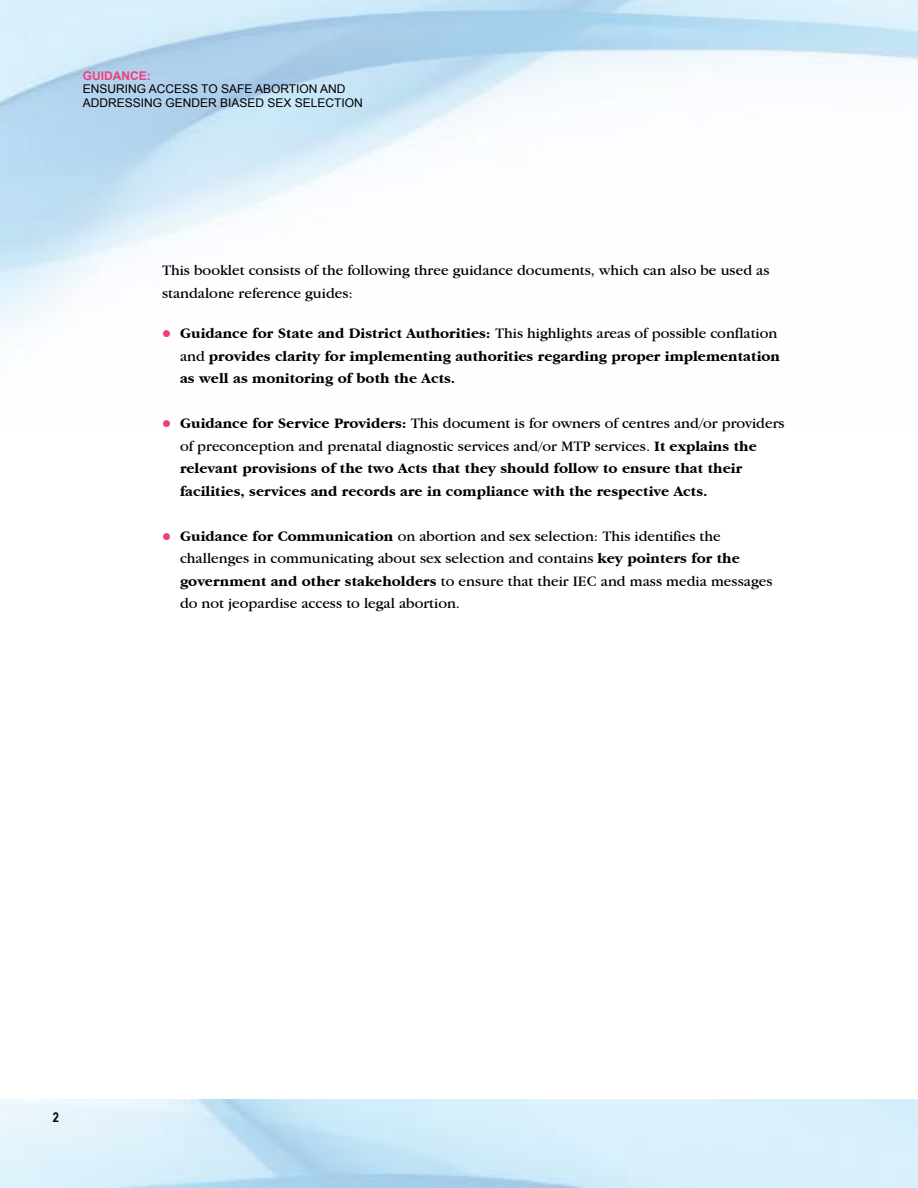
<style>
.page{position:relative;width:918px;height:1188px;background:#fff}
.page>*{position:absolute;margin:0;border:0;box-sizing:border-box;transform-origin:0 0}
.t1{font:700 15px/22.5px "Garamond IT Cby BT";color:#000}
.t2{font:15px/22.5px "Garamond IT Cby BT";color:#000}
.t3{font:700 13.5px "Arial Narrow";color:#000}
.t4{font:12px/13.5px "Arial";color:#000}
.t5{font:700 12px "Arial";color:#ee3e80}
.s1{color:#ee3e80}
.s2{font-weight:400}
.s3{font-weight:700}
</style>
<div class="page">
<p class="t5" style="left:83px;top:67px;width:69px">GUIDANCE:</p>
<p class="t4" style="left:83px;top:82px;width:282px">ENSURING ACCESS TO SAFE ABORTION AND<br>ADDRESSING GENDER BIASED SEX SELECTION</p>
<p class="t2" style="left:162px;top:259px;width:609px">This booklet consists of the following three guidance documents, which can also be used as standalone reference guides:</p>
<p class="t1" style="left:180px;top:322px;width:602px;text-indent:-18px"><span class="s1">●</span> Guidance for State and District Authorities: <span class="s2">This highlights areas of possible conflation and</span> provides clarity for implementing authorities regarding proper implementation as well as monitoring of both the Acts.</p>
<p class="t1" style="left:180px;top:412px;width:606px;text-indent:-18px"><span class="s1">●</span> Guidance for Service Providers: <span class="s2">This document is for owners of centres and/or providers of preconception and prenatal diagnostic services and/or MTP services.</span> It explains the relevant provisions of the two Acts that they should follow to ensure that their facilities, services and records are in compliance with the respective Acts.</p>
<p class="t2" style="left:180px;top:525px;width:594px;text-indent:-18px"><span class="s1">●</span> <span class="s3">Guidance for Communication</span> on abortion and sex selection: This identifies the challenges in communicating about sex selection and contains <span class="s3">key pointers for the government and other stakeholders</span> to ensure that their IEC and mass media messages do not jeopardise access to legal abortion.</p>
<p class="t3" style="left:53px;top:1107px;width:8px">2</p>
</div>
